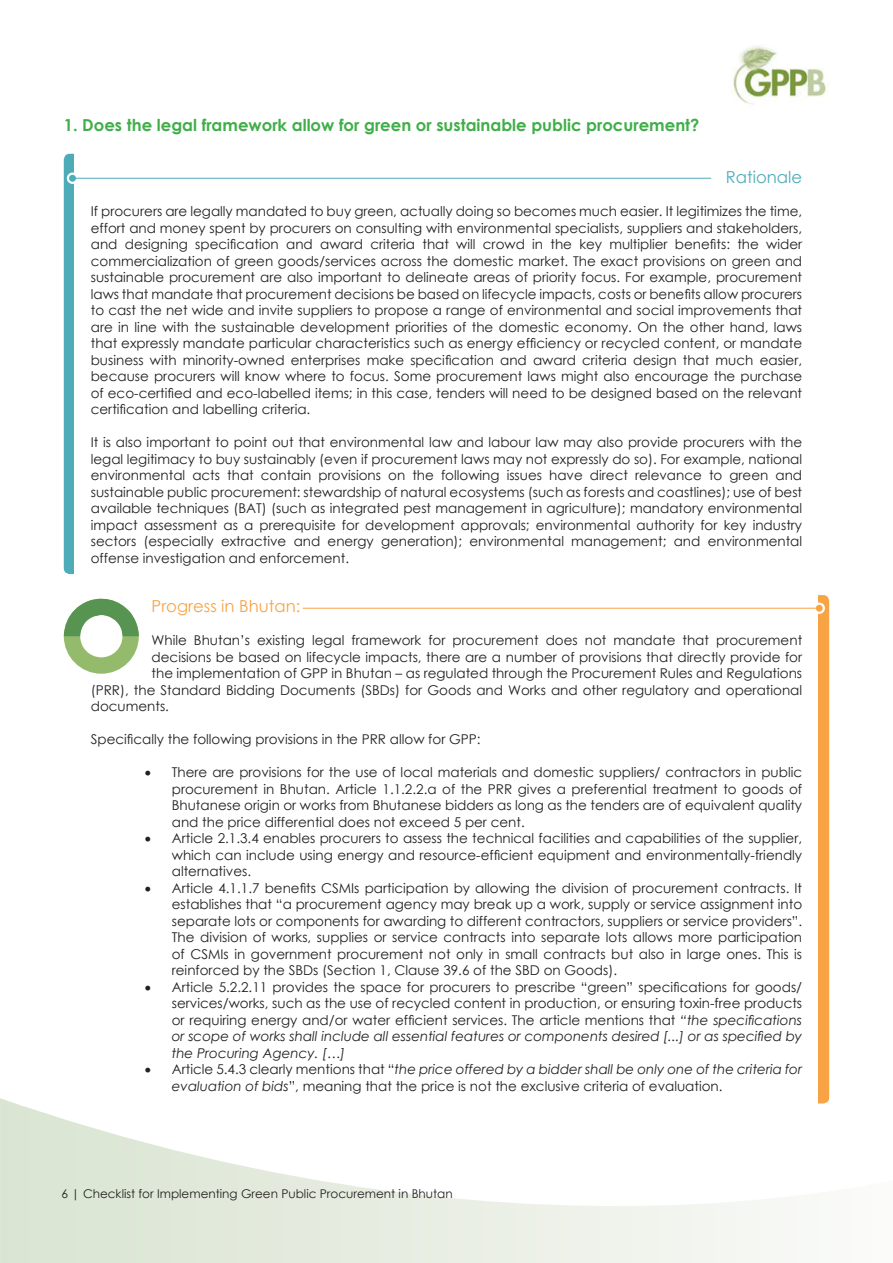
<style>
.page{position:relative;width:893px;height:1263px;background:#fff}
.page>*{position:absolute;margin:0;border:0;box-sizing:border-box;transform-origin:0 0}
.t1{font:700 16.5px "Century Gothic";color:#40ae49}
.t2{font:16.5px "Century Gothic";color:#f8a444}
.t3{font:16.5px "Century Gothic";color:#4eacb8}
.t4{font:13.5px/16.5px "Century Gothic";color:#231f20;text-align:justify}
.t5{font:12px "Century Gothic";color:#231f20}
.s1{font-style:italic}
</style>
<div class="page">
<svg style="left:0;top:1096px;width:830px;height:167px"></svg>
<img style="left:733px;top:46px;width:95px;height:58px">
<div style="left:64px;top:154px;width:36px;height:420px;background:#4eacb8;border-radius:6px"></div>
<div style="left:67px;top:173px;width:11px;height:11px;border:2px solid #fff;border-radius:50%"></div>
<div style="left:74px;top:148px;width:194px;height:432px;background:#fff"></div>
<div style="left:69px;top:175px;width:7px;height:7px;background:#4eacb8;border-radius:50%"></div>
<hr style="left:73px;top:178px;width:638px;height:1px;background:#4eacb8">
<div style="left:793px;top:595px;width:36px;height:508px;background:#f8a444;border-radius:6px"></div>
<div style="left:624px;top:591px;width:193px;height:519px;background:#fff"></div>
<div style="left:814px;top:602px;width:11px;height:12px;border:2px solid #fff;border-radius:50%"></div>
<div style="left:816px;top:605px;width:7px;height:7px;background:#f8a444;border-radius:50%"></div>
<hr style="left:303px;top:608px;width:515px;height:1px;background:#f8a444">
<div style="left:64px;top:599px;width:75px;height:75px;border:16px solid #94bb6b;border-radius:50%"></div>
<svg style="left:64px;top:598px;width:75px;height:38px"></svg>
<p class="t1" style="left:64px;top:113px;width:637px">1. Does the legal framework allow for green or sustainable public procurement?</p>
<p class="t3" style="left:726px;top:166px;width:78px">Rationale</p>
<p class="t4" style="left:91px;top:203px;width:713px">If procurers are legally mandated to buy green, actually doing so becomes much easier. It legitimizes the time, effort and money spent by procurers on consulting with environmental specialists, suppliers and stakeholders, and designing specification and award criteria that will crowd in the key multiplier benefits: the wider commercialization of green goods/services across the domestic market. The exact provisions on green and sustainable procurement are also important to delineate areas of priority focus. For example, procurement laws that mandate that procurement decisions be based on lifecycle impacts, costs or benefits allow procurers to cast the net wide and invite suppliers to propose a range of environmental and social improvements that are in line with the sustainable development priorities of the domestic economy. On the other hand, laws that expressly mandate particular characteristics such as energy efficiency or recycled content, or mandate business with minority-owned enterprises make specification and award criteria design that much easier, because procurers will know where to focus. Some procurement laws might also encourage the purchase of eco-certified and eco-labelled items; in this case, tenders will need to be designed based on the relevant certification and labelling criteria.</p>
<p class="t4" style="left:91px;top:434px;width:713px">It is also important to point out that environmental law and labour law may also provide procurers with the legal legitimacy to buy sustainably (even if procurement laws may not expressly do so). For example, national environmental acts that contain provisions on the following issues have direct relevance to green and sustainable public procurement: stewardship of natural ecosystems (such as forests and coastlines); use of best available techniques (BAT) (such as integrated pest management in agriculture); mandatory environmental impact assessment as a prerequisite for development approvals; environmental authority for key industry sectors (especially extractive and energy generation); environmental management; and environmental offense investigation and enforcement.</p>
<p class="t2" style="left:152px;top:595px;width:150px">Progress in Bhutan:</p>
<p class="t4" style="left:152px;top:632px;width:652px">While Bhutan’s existing legal framework for procurement does not mandate that procurement</p>
<p class="t4" style="left:152px;top:649px;width:652px">decisions be based on lifecycle impacts, there are a number of provisions that directly provide for</p>
<p class="t4" style="left:152px;top:665px;width:652px">the implementation of GPP in Bhutan – as regulated through the Procurement Rules and Regulations</p>
<p class="t4" style="left:91px;top:682px;width:713px">(PRR), the Standard Bidding Documents (SBDs) for Goods and Works and other regulatory and operational</p>
<p class="t4" style="left:91px;top:698px;width:80px">documents.</p>
<p class="t4" style="left:91px;top:731px;width:391px">Specifically the following provisions in the PRR allow for GPP:</p>
<p class="t4" style="left:172px;top:764px;width:632px;text-indent:-27px">• There are provisions for the use of local materials and domestic suppliers/ contractors in public procurement in Bhutan. Article 1.1.2.2.a of the PRR gives a preferential treatment to goods of Bhutanese origin or works from Bhutanese bidders as long as the tenders are of equivalent quality and the price differential does not exceed 5 per cent.</p>
<p class="t4" style="left:172px;top:830px;width:632px;text-indent:-27px">• Article 2.1.3.4 enables procurers to assess the technical facilities and capabilities of the supplier, which can include using energy and resource-efficient equipment and environmentally-friendly alternatives.</p>
<p class="t4" style="left:172px;top:880px;width:632px;text-indent:-27px">• Article 4.1.1.7 benefits CSMIs participation by allowing the division of procurement contracts. It establishes that “a procurement agency may break up a work, supply or service assignment into separate lots or components for awarding to different contractors, suppliers or service providers”.<br>The division of works, supplies or service contracts into separate lots allows more participation of CSMIs in government procurement not only in small contracts but also in large ones. This is reinforced by the SBDs (Section 1, Clause 39.6 of the SBD on Goods).</p>
<p class="t4" style="left:172px;top:979px;width:632px;text-indent:-27px">• Article 5.2.2.11 provides the space for procurers to prescribe “green” specifications for goods/ services/works, such as the use of recycled content in production, or ensuring toxin-free products or requiring energy and/or water efficient services. The article mentions that <span class="s1">“the specifications or scope of works shall include all essential features or components desired [...] or as specified by the Procuring Agency. […]</span></p>
<p class="t4" style="left:172px;top:1061px;width:632px;text-indent:-27px">• Article 5.4.3 clearly mentions that “<span class="s1">the price offered by a bidder shall be only one of the criteria for evaluation of bids</span>”, meaning that the price is not the exclusive criteria of evaluation.</p>
<p class="t5" style="left:62px;top:1185px;width:393px">6 | Checklist for Implementing Green Public Procurement in Bhutan</p>
</div>
